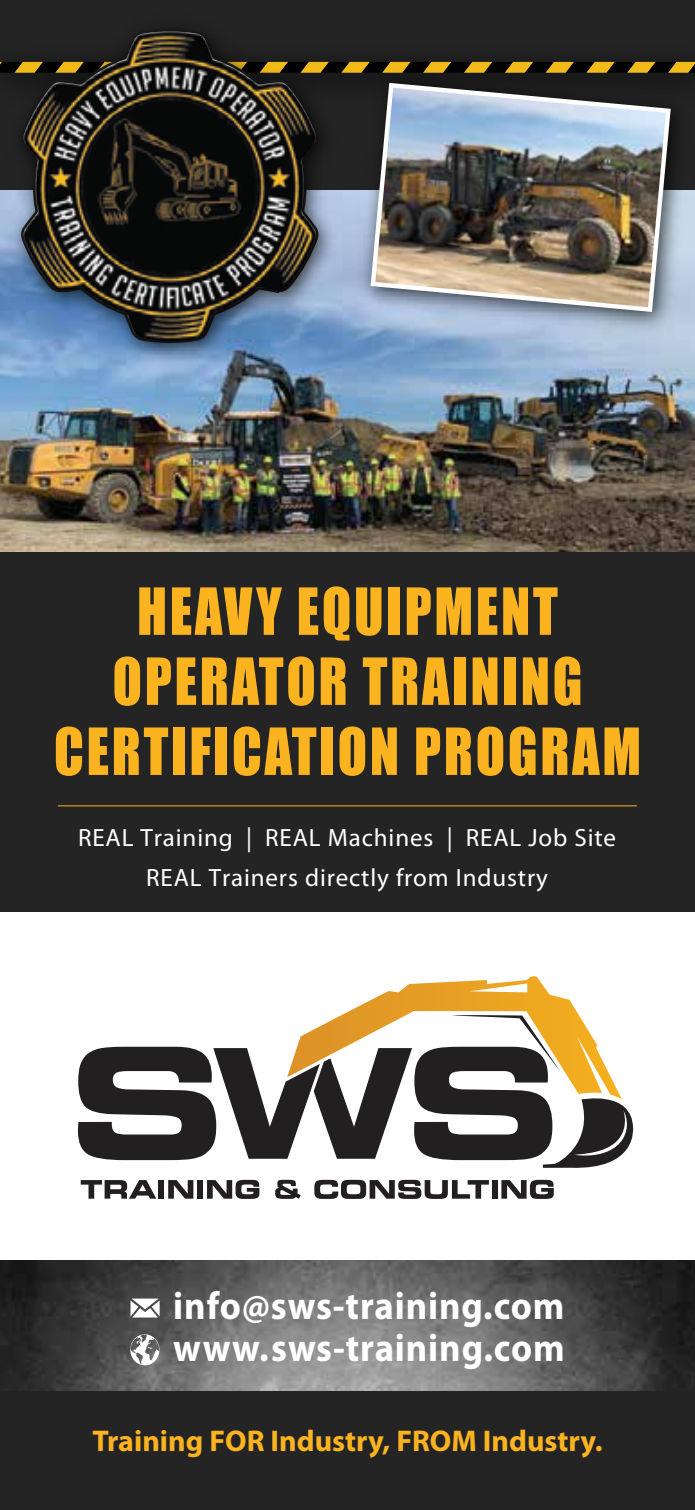
<style>
.page{position:relative;width:695px;height:1510px;background:#fff}
.page>*{position:absolute;margin:0;border:0;box-sizing:border-box;transform-origin:0 0}
.t1{font:60px/70px "Impact";letter-spacing:.05em;color:#fcb320;text-align:center;scale:.9 1}
.t2{font:700 39px/42.2px "Myriad Pro";letter-spacing:.025em;color:#fff;scale:.94 1}
.t3{font:700 30px "Myriad Pro";color:#fcb320}
.t4{font:25px/40px "Myriad Pro";letter-spacing:.035em;color:#fff;text-align:center}
</style>
<div class="page">
<img style="left:0;top:189px;width:694px;height:363px">
<div style="left:0;top:0;width:694px;height:189px;background:#242424"></div>
<div style="left:0;top:1390px;width:694px;height:119px;background:#242424"></div>
<div style="left:0;top:552px;width:694px;height:360px;background:#242424"></div>
<hr style="left:58px;top:805px;width:579px;height:1px;background:#fbb421">
<svg style="left:78px;top:976px;width:556px;height:192px"></svg>
<svg style="left:81px;top:1180px;width:75px;height:18px"></svg>
<div style="left:158px;top:1180px;width:6px;height:18px;background:#221f20"></div>
<svg style="left:168px;top:1180px;width:25px;height:18px"></svg>
<div style="left:197px;top:1180px;width:6px;height:18px;background:#221f20"></div>
<svg style="left:207px;top:1179px;width:52px;height:19px"></svg>
<svg style="left:275px;top:1179px;width:25px;height:19px"></svg>
<svg style="left:314px;top:1179px;width:175px;height:19px"></svg>
<div style="left:491px;top:1180px;width:6px;height:18px;background:#221f20"></div>
<svg style="left:501px;top:1179px;width:52px;height:19px"></svg>
<img style="left:0;top:1260px;width:694px;height:130px">
<svg style="left:130px;top:1298px;width:30px;height:19px"></svg>
<svg style="left:130px;top:1334px;width:30px;height:31px"></svg>
<img style="left:349px;top:62px;width:345px;height:278px">
<svg style="left:370px;top:83px;width:300px;height:229px"></svg>
<img style="left:375px;top:88px;width:290px;height:219px">
<img style="left:1px;top:29px;width:344px;height:341px">
<img style="left:23px;top:31px;width:293px;height:310px">
<h1 class="t1" style="left:54px;top:575px;width:653px">HEAVY EQUIPMENT<br>OPERATOR TRAINING<br>CERTIFICATION PROGRAM</h1>
<p class="t4" style="left:78px;top:817px;width:539px">REAL Training | REAL Machines | REAL Job Site<br>REAL Trainers directly from Industry</p>
<h2 class="t2" style="left:173px;top:1283px;width:418px">info@sws-training.com www.sws-training.com</h2>
<p class="t3" style="left:92px;top:1421px;width:511px">Training FOR Industry, FROM Industry.</p>
</div>
